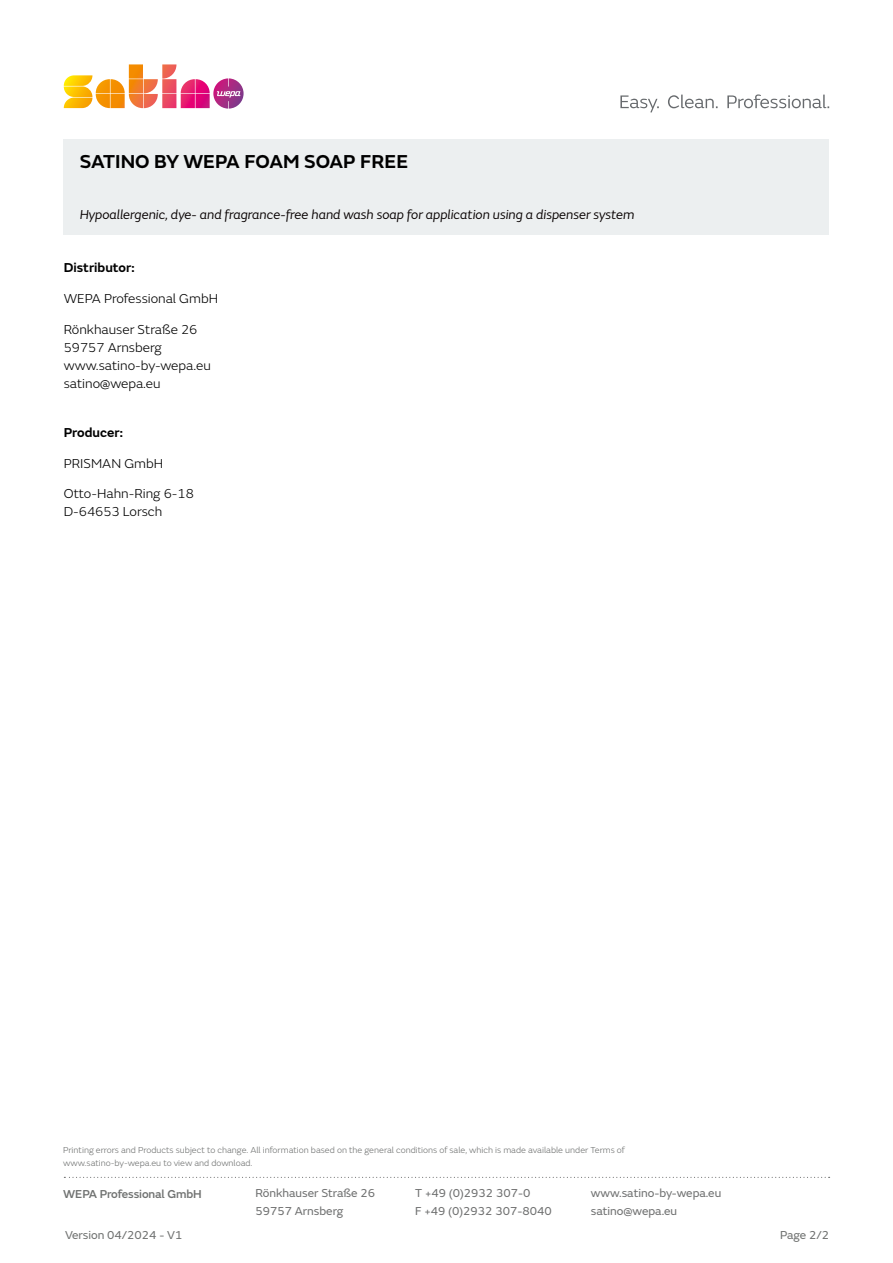
<style>
.page{position:relative;width:893px;height:1263px;background:#fff}
.page>*{position:absolute;margin:0;border:0;box-sizing:border-box;transform-origin:0 0}
.SUB{font:600 19.5px "FS Emeric";color:#000}
._5-Produktbeschreibung{font:300 13.5px/18px "FS Emeric";color:#000}
._4-Produktname{font:italic 13.5px "FS Emeric";color:#060000}
._5-Produktbeschreibung-2{font:600 13.5px "FS Emeric";color:#000}
.t1{font:12px/18px "FS Emeric";color:#6f7070}
.t2{font:12px "FS Emeric";color:#6f7170}
.t3{font:500 12px "FS Emeric";letter-spacing:-.01em;color:#6f7170}
.t4{font:300 9px/12.8px "FS Emeric";color:#6f7170}
</style>
<div class="page">
<svg style="left:64px;top:1177px;width:766px;height:1px"></svg>
<svg style="left:620px;top:94px;width:209px;height:19px"></svg>
<svg style="left:64px;top:64px;width:180px;height:45px"></svg>
<div style="left:64px;top:139px;width:765px;height:95px;background:#eceff0"></div>
<p class="SUB" style="left:80px;top:147px;width:330px">SATINO BY WEPA FOAM SOAP FREE</p>
<p class="_4-Produktname" style="left:80px;top:205px;width:556px">Hypoallergenic, dye- and fragrance-free hand wash soap for application using a dispenser system</p>
<p class="_5-Produktbeschreibung-2" style="left:64px;top:257px;width:72px">Distributor:</p>
<p class="_5-Produktbeschreibung" style="left:64px;top:289px;width:156px">WEPA Professional GmbH</p>
<p class="_5-Produktbeschreibung" style="left:64px;top:320px;width:149px">Rönkhauser Straße 26<br>59757 Arnsberg www.satino-by-wepa.eu satino@wepa.eu</p>
<p class="_5-Produktbeschreibung-2" style="left:64px;top:422px;width:61px">Producer:</p>
<p class="_5-Produktbeschreibung" style="left:64px;top:453px;width:101px">PRISMAN GmbH</p>
<p class="_5-Produktbeschreibung" style="left:64px;top:484px;width:132px">Otto-Hahn-Ring 6-18<br>D-64653 Lorsch</p>
<p class="t4" style="left:63px;top:1144px;width:563px">Printing errors and Products subject to change. All information based on the general conditions of sale, which is made available under Terms of www.satino-by-wepa.eu to view and download.</p>
<h3 class="t3" style="left:63px;top:1185px;width:140px">WEPA Professional GmbH</h3>
<h3 class="t2" style="left:65px;top:1227px;width:119px">Version 04/2024 - V1</h3>
<h3 class="t1" style="left:255px;top:1184px;width:121px">Rönkhauser Straße 26<br>59757 Arnsberg</h3>
<h3 class="t1" style="left:415px;top:1184px;width:138px">T +49 (0)2932 307-0<br>F +49 (0)2932 307-8040</h3>
<h3 class="t1" style="left:591px;top:1184px;width:132px">www.satino-by-wepa.eu satino@wepa.eu</h3>
<p class="t2" style="left:780px;top:1227px;width:51px">Page 2/2</p>
</div>
